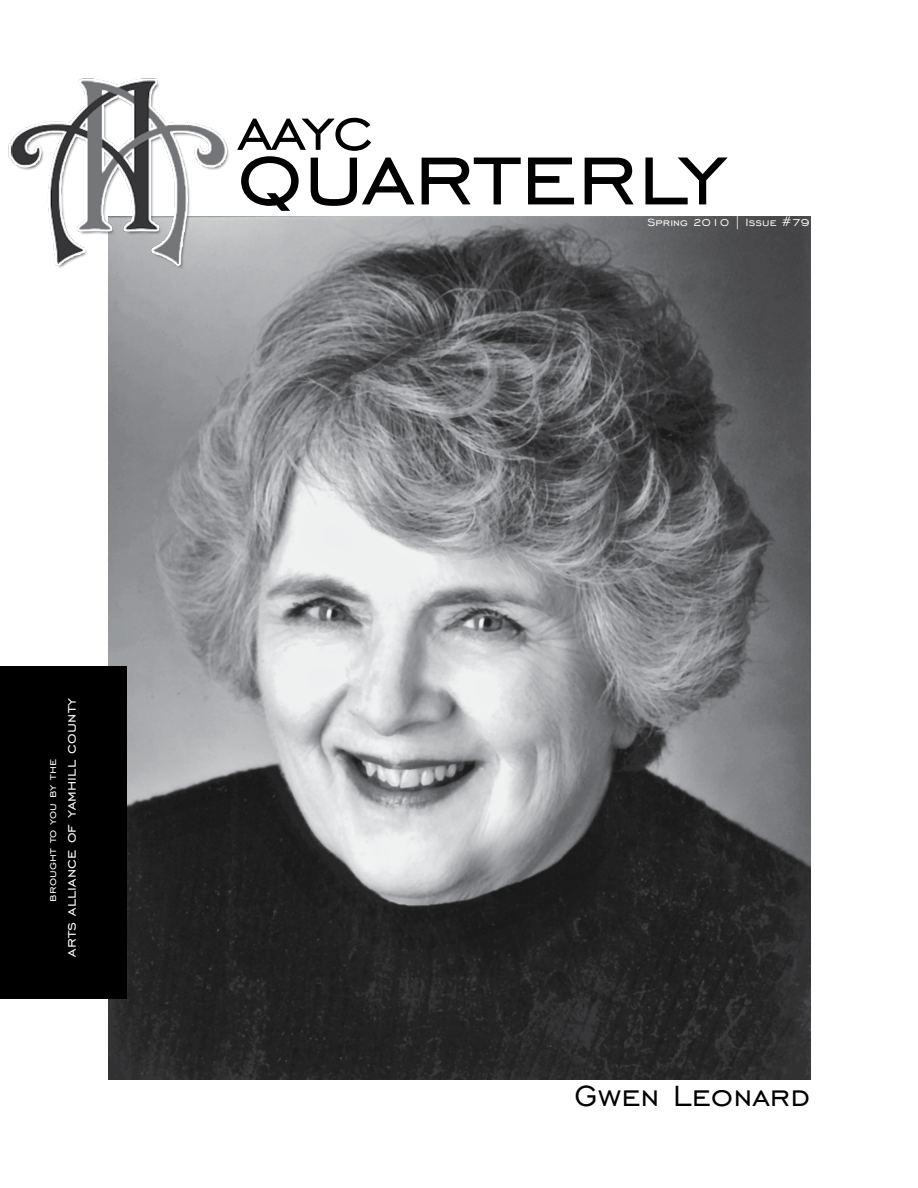
<style>
.page{position:relative;width:918px;height:1188px;background:#fff}
.page>*{position:absolute;margin:0;border:0;box-sizing:border-box;transform-origin:0 0}
.t1{font:112.5px "Engravers Gothic BT";color:#000}
.t2{font:75px "Engravers Gothic BT";color:#000}
.t3{font:37.5px "Engravers Gothic BT";letter-spacing:.01em;color:#000}
.t4{font:18.15px "Engravers Gothic BT";letter-spacing:.01em;color:#fff}
.t5{font:13.95px "Engravers Gothic BT";letter-spacing:.01em;color:#fff}
.t6{font:13.5px "Engravers Gothic BT";letter-spacing:.01em;color:#fff}
</style>
<div class="page">
<img style="left:108px;top:216px;width:702px;height:864px">
<div style="left:0;top:666px;width:126px;height:333px;background:#000"></div>
<svg style="left:237px;top:216px;width:512px;height:4px"></svg>
<img style="left:8px;top:78px;width:229px;height:212px">
<h2 class="t2" style="left:238px;top:88px;width:138px">aayc</h2>
<h1 class="t1" style="left:237px;top:111px;width:492px">quarterly</h1>
<p class="t6" style="left:647px;top:215px;width:164px">Spring 2010 | Issue #79</p>
<p class="t5" style="left:45px;top:902px;width:144px;rotate:-90deg">brought to you by the</p>
<p class="t4" style="left:61px;top:957px;width:260px;rotate:-90deg">arts alliance of yamhill county</p>
<h3 class="t3" style="left:575px;top:1075px;width:237px">Gwen Leonard</h3>
</div>
